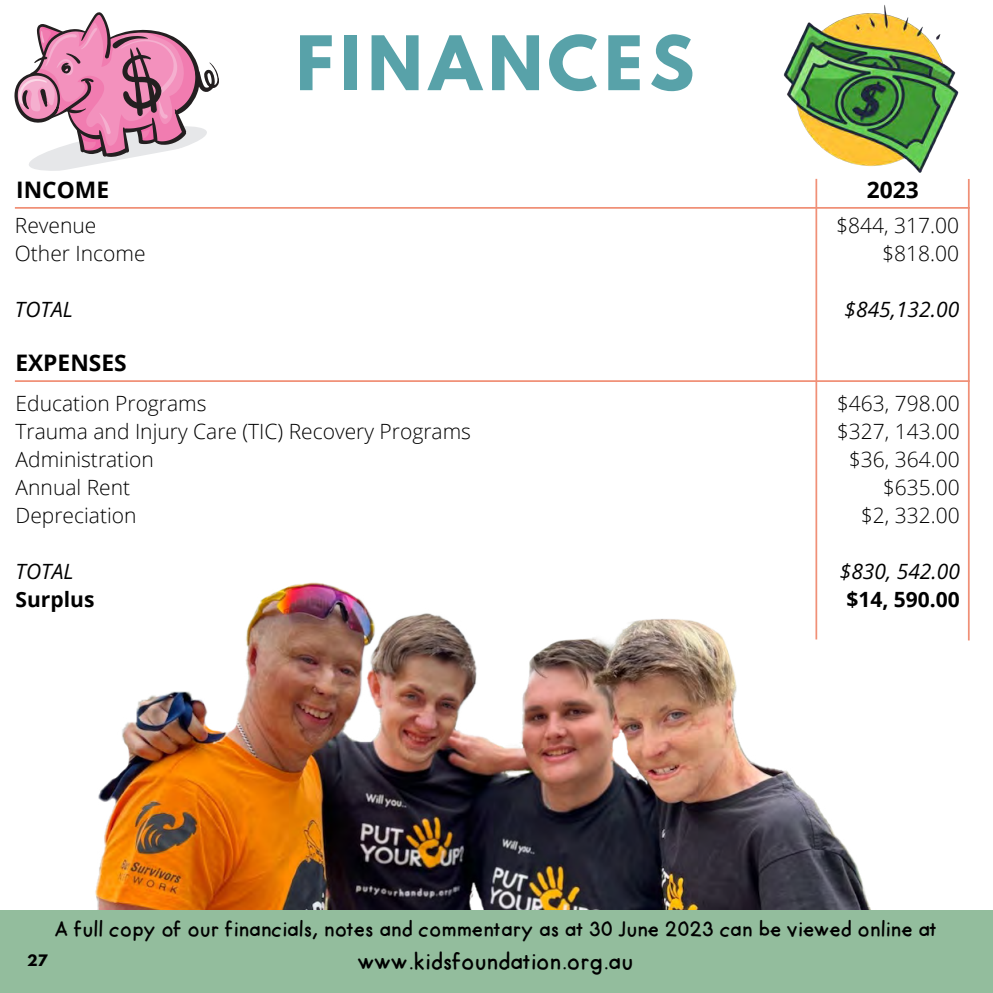
<style>
.page{position:relative;width:993px;height:993px;background:#fff}
.page>*{position:absolute;margin:0;border:0;box-sizing:border-box;transform-origin:0 0}
.Headline{font:700 66.5px "League Spartan";letter-spacing:.1em;color:#58a2a9}
.t1{font:700 22.75px "Open Sans";color:#000}
.t2{font:300 21px "Open Sans";color:#000}
.t3{font:italic 21px "Open Sans";color:#000}
.t4{font:21px "Futura Hand";color:#000}
.t5{font:700 21px "Open Sans";color:#000}
.t6{font:19.25px "Futura Hand";color:#000}
.t7{font:700 14px "League Spartan";color:#000}
</style>
<div class="page">
<img style="left:95px;top:543px;width:776px;height:366px">
<div style="left:0;top:909px;width:992px;height:83px;background:#93bd9d"></div>
<svg style="left:14px;top:12px;width:205px;height:159px"></svg>
<hr style="left:15px;top:380px;width:954px;height:2px;background:#f09077">
<hr style="left:815px;top:179px;width:2px;height:460px;background:#f09077">
<hr style="left:967px;top:179px;width:2px;height:461px;background:#f09077">
<img style="left:783px;top:5px;width:187px;height:175px">
<hr style="left:15px;top:207px;width:954px;height:2px;background:#f09077">
<p class="t1" style="left:16px;top:173px;width:94px">INCOME</p>
<p class="t2" style="left:15px;top:211px;width:83px">Revenue</p>
<p class="t2" style="left:15px;top:239px;width:132px">Other Income</p>
<p class="t3" style="left:15px;top:294px;width:59px">TOTAL</p>
<p class="t1" style="left:15px;top:346px;width:113px">EXPENSES</p>
<p class="Headline" style="left:296px;top:11px;width:399px">FINANCES</p>
<p class="t2" style="left:16px;top:389px;width:192px">Education Programs</p>
<p class="t2" style="left:16px;top:417px;width:457px">Trauma and Injury Care (TIC) Recovery Programs</p>
<p class="t2" style="left:16px;top:445px;width:140px">Administration</p>
<p class="t2" style="left:16px;top:472px;width:116px">Annual Rent</p>
<p class="t2" style="left:16px;top:500px;width:122px">Depreciation</p>
<p class="t3" style="left:16px;top:556px;width:59px">TOTAL</p>
<p class="t5" style="left:16px;top:584px;width:80px">Surplus</p>
<p class="t1" style="left:866px;top:173px;width:53px">2023</p>
<p class="t2" style="left:836px;top:211px;width:124px">$844, 317.00</p>
<p class="t2" style="left:881px;top:239px;width:78px">$818.00</p>
<p class="t3" style="left:844px;top:294px;width:116px">$845,132.00</p>
<p class="t2" style="left:836px;top:388px;width:124px">$463, 798.00</p>
<p class="t2" style="left:836px;top:416px;width:124px">$327, 143.00</p>
<p class="t2" style="left:848px;top:444px;width:112px">$36, 364.00</p>
<p class="t2" style="left:882px;top:472px;width:78px">$635.00</p>
<p class="t2" style="left:860px;top:500px;width:100px">$2, 332.00</p>
<p class="t3" style="left:839px;top:556px;width:122px">$830, 542.00</p>
<p class="t5" style="left:846px;top:584px;width:115px">$14, 590.00</p>
<p class="t6" style="left:55px;top:918px;width:883px">A full copy of our financials, notes and commentary as at 30 June 2023 can be viewed online at</p>
<p class="t4" style="left:359px;top:950px;width:277px">www.kidsfoundation.org.au</p>
<p class="t7" style="left:27px;top:949px;width:22px">27</p>
</div>
